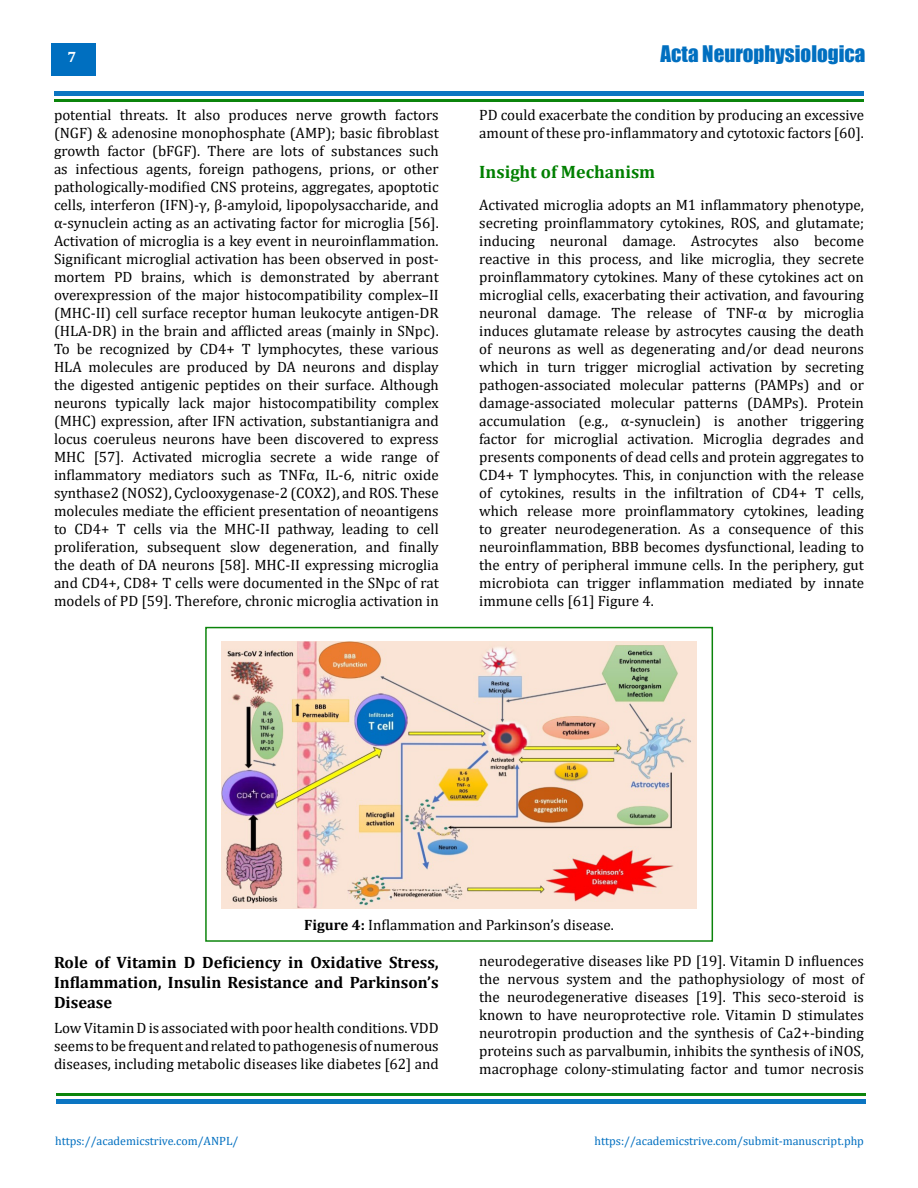
<style>
.page{position:relative;width:918px;height:1188px;background:#fff}
.page>*{position:absolute;margin:0;border:0;box-sizing:border-box;transform-origin:0 0}
.t1{font:21px "Impact";color:#006fc0}
.t2{font:700 18px "Cambria";color:#008000}
.t3{font:700 16.5px/20.2px "Cambria";color:#000;text-align:justify}
.t4{font:15px/18px "Cambria";color:#000;text-align:justify}
.t5{font:700 15px "Cambria";color:#fff}
.t6{font:12px "Cambria";color:#006fc0}
.s1{font-weight:700}
</style>
<div class="page">
<div style="left:51px;top:43px;width:45px;height:33px;background:#006fc0"></div>
<div style="left:54px;top:91px;width:810px;height:5px;background:#0b75c2"></div>
<div style="left:56px;top:1099px;width:810px;height:5px;background:#0b75c2"></div>
<hr style="left:54px;top:99px;width:810px;height:3px;background:#007f01">
<hr style="left:56px;top:1094px;width:810px;height:2px;background:#007f01">
<img style="left:222px;top:642px;width:474px;height:266px">
<div style="left:205px;top:627px;width:508px;height:315px;border:2px solid #007f01"></div>
<p class="t5" style="left:68px;top:47px;width:10px">7</p>
<h1 class="t1" style="left:661px;top:37px;width:206px">Acta Neurophysiologica</h1>
<p class="t4" style="left:54px;top:105px;width:386px">potential threats. It also produces nerve growth factors (NGF) &amp; adenosine monophosphate (AMP); basic fibroblast growth factor (bFGF). There are lots of substances such as infectious agents, foreign pathogens, prions, or other pathologically-modified CNS proteins, aggregates, apoptotic cells, interferon (IFN)-γ, β-amyloid, lipopolysaccharide, and α-synuclein acting as an activating factor for microglia [56].<br>Activation of microglia is a key event in neuroinflammation.<br>Significant microglial activation has been observed in post&shy;mortem PD brains, which is demonstrated by aberrant overexpression of the major histocompatibility complex–II (MHC-II) cell surface receptor human leukocyte antigen-DR (HLA-DR) in the brain and afflicted areas (mainly in SNpc).<br>To be recognized by CD4+ T lymphocytes, these various HLA molecules are produced by DA neurons and display the digested antigenic peptides on their surface. Although neurons typically lack major histocompatibility complex (MHC) expression, after IFN activation, substantianigra and locus coeruleus neurons have been discovered to express MHC [57]. Activated microglia secrete a wide range of inflammatory mediators such as TNFα, IL-6, nitric oxide synthase2 (NOS2), Cyclooxygenase-2 (COX2), and ROS. These molecules mediate the efficient presentation of neoantigens to CD4+ T cells via the MHC-II pathway, leading to cell proliferation, subsequent slow degeneration, and finally the death of DA neurons [58]. MHC-II expressing microglia and CD4+, CD8+ T cells were documented in the SNpc of rat models of PD [59]. Therefore, chronic microglia activation in</p>
<p class="t4" style="left:479px;top:105px;width:386px">PD could exacerbate the condition by producing an excessive amount of these pro-inflammatory and cytotoxic factors [60].</p>
<p class="t2" style="left:479px;top:159px;width:178px">Insight of Mechanism</p>
<p class="t4" style="left:479px;top:195px;width:386px">Activated microglia adopts an M1 inflammatory phenotype, secreting proinflammatory cytokines, ROS, and glutamate; inducing neuronal damage. Astrocytes also become reactive in this process, and like microglia, they secrete proinflammatory cytokines. Many of these cytokines act on microglial cells, exacerbating their activation, and favouring neuronal damage. The release of TNF-α by microglia induces glutamate release by astrocytes causing the death of neurons as well as degenerating and/or dead neurons which in turn trigger microglial activation by secreting pathogen-associated molecular patterns (PAMPs) and or damage-associated molecular patterns (DAMPs). Protein accumulation (e.g., α-synuclein) is another triggering factor for microglial activation. Microglia degrades and presents components of dead cells and protein aggregates to CD4+ T lymphocytes. This, in conjunction with the release of cytokines, results in the infiltration of CD4+ T cells, which release more proinflammatory cytokines, leading to greater neurodegeneration. As a consequence of this neuroinflammation, BBB becomes dysfunctional, leading to the entry of peripheral immune cells. In the periphery, gut microbiota can trigger inflammation mediated by innate immune cells [61] Figure 4.</p>
<p class="t4" style="left:304px;top:915px;width:311px"><span class="s1">Figure 4:</span> Inflammation and Parkinson’s disease.</p>
<p class="t3" style="left:54px;top:952px;width:386px">Role of Vitamin D Deficiency in Oxidative Stress, Inflammation, Insulin Resistance and Parkinson’s Disease</p>
<p class="t4" style="left:54px;top:1019px;width:386px">Low Vitamin D is associated with poor health conditions. VDD seems to be frequent and related to pathogenesis of numerous diseases, including metabolic diseases like diabetes [62] and</p>
<p class="t4" style="left:479px;top:951px;width:386px">neurodegerative diseases like PD [19]. Vitamin D influences the nervous system and the pathophysiology of most of the neurodegenerative diseases [19]. This seco-steroid is known to have neuroprotective role. Vitamin D stimulates neurotropin production and the synthesis of Ca2+-binding proteins such as parvalbumin, inhibits the synthesis of iNOS, macrophage colony-stimulating factor and tumor necrosis</p>
<p class="t6" style="left:55px;top:1134px;width:185px">https://academicstrive.com/ANPL/</p>
<p class="t6" style="left:594px;top:1134px;width:271px">https://academicstrive.com/submit-manuscript.php</p>
</div>
